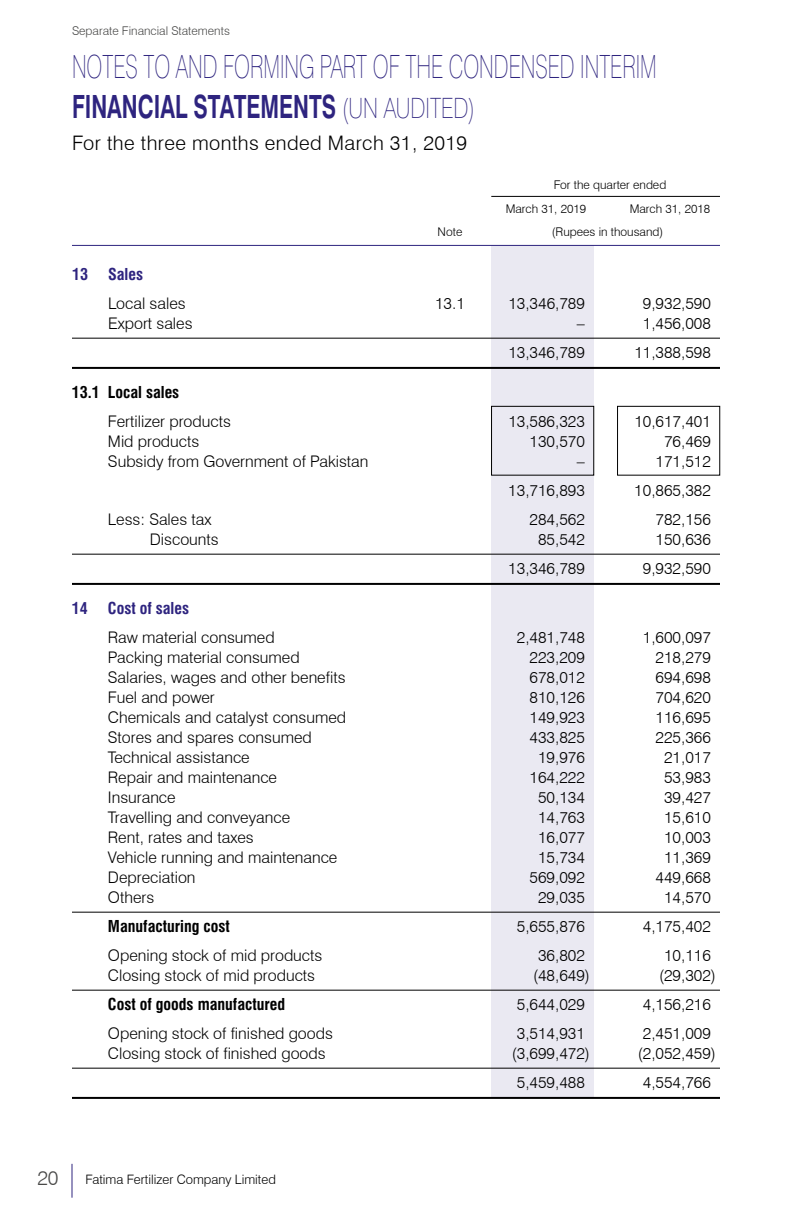
<style>
.page{position:relative;width:792px;height:1224px;background:#fff}
.page>*{position:absolute;margin:0;border:0;box-sizing:border-box;transform-origin:0 0}
.t1{font:100 32px/40px "Swiss 721 BT";color:#2e247f;scale:.67 1}
.t2{font:300 20px "Swiss 721 BT";letter-spacing:.02em;color:#000}
.t3{font:300 20px "Swiss 721 BT";color:#494948}
.t4{font:300 16px "Swiss 721 BT";color:#000}
.t5{font:700 condensed 16px "Swiss 721 BT";color:#000}
.t6{font:700 condensed 16px "Swiss 721 BT";color:#2e247f}
.t7{font:300 13px "Swiss 721 BT";color:#000}
.t8{font:300 12px/23.4px "Swiss 721 BT";color:#000}
.t9{font:300 12px "Swiss 721 BT";color:#494948}
.s1{font-weight:700}
.s2{font-size:28px}
</style>
<div class="page">
<hr style="left:72px;top:1164px;width:1px;height:34px;background:#2e247f">
<div style="left:491px;top:245px;width:103px;height:853px;background:#eae9f2"></div>
<hr style="left:72px;top:245px;width:648px;height:1px;background:#2e247f">
<hr style="left:72px;top:338px;width:648px;height:1px;background:#000">
<hr style="left:72px;top:367px;width:648px;height:2px;background:#000">
<hr style="left:72px;top:554px;width:648px;height:1px;background:#000">
<hr style="left:72px;top:583px;width:648px;height:2px;background:#000">
<hr style="left:72px;top:912px;width:648px;height:1px;background:#000">
<hr style="left:72px;top:990px;width:648px;height:1px;background:#000">
<hr style="left:72px;top:1068px;width:648px;height:1px;background:#000">
<hr style="left:72px;top:1097px;width:648px;height:2px;background:#000">
<hr style="left:491px;top:196px;width:229px;height:1px;background:#000">
<div style="left:617px;top:406px;width:103px;height:69px;border:1px solid #000"></div>
<div style="left:491px;top:406px;width:103px;height:69px;border:1px solid #000"></div>
<p class="t9" style="left:72px;top:24px;width:159px">Separate Financial Statements</p>
<h1 class="t1" style="left:72px;top:47px;width:874px">NOTES TO AND FORMING PART OF THE CONDENSED INTERIM<br><span class="s1">FINANCIAL STATEMENTS</span> <span class="s2">(UN AUDITED)</span></h1>
<p class="t2" style="left:72px;top:130px;width:397px">For the three months ended March 31, 2019</p>
<p class="t8" style="left:506px;top:173px;width:162px;text-indent:48px">For the quarter ended<br>March 31, 2019</p>
<p class="t8" style="left:630px;top:196px;width:82px">March 31, 2018</p>
<p class="t8" style="left:438px;top:220px;width:26px">Note</p>
<p class="t8" style="left:552px;top:220px;width:113px">(Rupees in thousand)</p>
<p class="t6" style="left:72px;top:265px;width:17px">13</p>
<p class="t6" style="left:108px;top:265px;width:37px">Sales</p>
<p class="t4" style="left:108px;top:294px;width:79px">Local sales</p>
<p class="t4" style="left:435px;top:294px;width:31px">13.1</p>
<p class="t4" style="left:508px;top:294px;width:78px">13,346,789</p>
<p class="t4" style="left:643px;top:294px;width:70px">9,932,590</p>
<p class="t4" style="left:108px;top:314px;width:86px">Export sales</p>
<p class="t4" style="left:577px;top:314px;width:9px">–</p>
<p class="t4" style="left:643px;top:314px;width:70px">1,456,008</p>
<p class="t4" style="left:508px;top:342px;width:78px">13,346,789</p>
<p class="t4" style="left:634px;top:342px;width:78px">11,388,598</p>
<p class="t5" style="left:72px;top:382px;width:109px">13.1 Local sales</p>
<p class="t4" style="left:108px;top:411px;width:124px">Fertilizer products</p>
<p class="t4" style="left:508px;top:411px;width:78px">13,586,323</p>
<p class="t4" style="left:634px;top:411px;width:78px">10,617,401</p>
<p class="t4" style="left:108px;top:431px;width:93px">Mid products</p>
<p class="t4" style="left:530px;top:431px;width:57px">130,570</p>
<p class="t4" style="left:664px;top:431px;width:48px">76,469</p>
<p class="t4" style="left:108px;top:451px;width:262px">Subsidy from Government of Pakistan</p>
<p class="t4" style="left:577px;top:451px;width:9px">–</p>
<p class="t4" style="left:656px;top:451px;width:57px">171,512</p>
<p class="t4" style="left:508px;top:480px;width:78px">13,716,893</p>
<p class="t4" style="left:634px;top:480px;width:78px">10,865,382</p>
<p class="t4" style="left:108px;top:509px;width:105px">Less: Sales tax</p>
<p class="t4" style="left:530px;top:509px;width:57px">284,562</p>
<p class="t4" style="left:656px;top:509px;width:57px">782,156</p>
<p class="t4" style="left:150px;top:529px;width:70px">Discounts</p>
<p class="t4" style="left:538px;top:529px;width:48px">85,542</p>
<p class="t4" style="left:656px;top:529px;width:57px">150,636</p>
<p class="t4" style="left:508px;top:558px;width:78px">13,346,789</p>
<p class="t4" style="left:643px;top:558px;width:70px">9,932,590</p>
<p class="t6" style="left:72px;top:598px;width:17px">14</p>
<p class="t6" style="left:108px;top:598px;width:83px">Cost of sales</p>
<p class="t4" style="left:108px;top:627px;width:168px">Raw material consumed</p>
<p class="t4" style="left:517px;top:627px;width:70px">2,481,748</p>
<p class="t4" style="left:643px;top:627px;width:70px">1,600,097</p>
<p class="t4" style="left:108px;top:647px;width:193px">Packing material consumed</p>
<p class="t4" style="left:530px;top:647px;width:57px">223,209</p>
<p class="t4" style="left:656px;top:647px;width:57px">218,279</p>
<p class="t4" style="left:108px;top:667px;width:239px">Salaries, wages and other benefits</p>
<p class="t4" style="left:530px;top:667px;width:57px">678,012</p>
<p class="t4" style="left:656px;top:667px;width:57px">694,698</p>
<p class="t4" style="left:108px;top:687px;width:108px">Fuel and power</p>
<p class="t4" style="left:530px;top:687px;width:57px">810,126</p>
<p class="t4" style="left:656px;top:687px;width:57px">704,620</p>
<p class="t4" style="left:108px;top:707px;width:240px">Chemicals and catalyst consumed</p>
<p class="t4" style="left:530px;top:707px;width:57px">149,923</p>
<p class="t4" style="left:656px;top:707px;width:57px">116,695</p>
<p class="t4" style="left:108px;top:727px;width:205px">Stores and spares consumed</p>
<p class="t4" style="left:530px;top:727px;width:57px">433,825</p>
<p class="t4" style="left:656px;top:727px;width:57px">225,366</p>
<p class="t4" style="left:108px;top:747px;width:143px">Technical assistance</p>
<p class="t4" style="left:538px;top:747px;width:48px">19,976</p>
<p class="t4" style="left:664px;top:747px;width:48px">21,017</p>
<p class="t4" style="left:108px;top:767px;width:171px">Repair and maintenance</p>
<p class="t4" style="left:530px;top:767px;width:57px">164,222</p>
<p class="t4" style="left:664px;top:767px;width:48px">53,983</p>
<p class="t4" style="left:108px;top:787px;width:69px">Insurance</p>
<p class="t4" style="left:538px;top:787px;width:48px">50,134</p>
<p class="t4" style="left:664px;top:787px;width:48px">39,427</p>
<p class="t4" style="left:108px;top:807px;width:184px">Travelling and conveyance</p>
<p class="t4" style="left:538px;top:807px;width:48px">14,763</p>
<p class="t4" style="left:664px;top:807px;width:48px">15,610</p>
<p class="t4" style="left:108px;top:827px;width:147px">Rent, rates and taxes</p>
<p class="t4" style="left:538px;top:827px;width:48px">16,077</p>
<p class="t4" style="left:664px;top:827px;width:48px">10,003</p>
<p class="t4" style="left:108px;top:847px;width:231px">Vehicle running and maintenance</p>
<p class="t4" style="left:538px;top:847px;width:48px">15,734</p>
<p class="t4" style="left:664px;top:847px;width:48px">11,369</p>
<p class="t4" style="left:108px;top:867px;width:89px">Depreciation</p>
<p class="t4" style="left:530px;top:867px;width:57px">569,092</p>
<p class="t4" style="left:656px;top:867px;width:57px">449,668</p>
<p class="t4" style="left:108px;top:887px;width:48px">Others</p>
<p class="t4" style="left:538px;top:887px;width:48px">29,035</p>
<p class="t4" style="left:664px;top:887px;width:48px">14,570</p>
<p class="t5" style="left:108px;top:916px;width:123px">Manufacturing cost</p>
<p class="t4" style="left:517px;top:916px;width:70px">5,655,876</p>
<p class="t4" style="left:643px;top:916px;width:70px">4,175,402</p>
<p class="t4" style="left:108px;top:945px;width:216px">Opening stock of mid products</p>
<p class="t4" style="left:538px;top:945px;width:48px">36,802</p>
<p class="t4" style="left:664px;top:945px;width:48px">10,116</p>
<p class="t4" style="left:108px;top:965px;width:209px">Closing stock of mid products</p>
<p class="t4" style="left:533px;top:965px;width:58px">(48,649)</p>
<p class="t4" style="left:659px;top:965px;width:58px">(29,302)</p>
<p class="t5" style="left:108px;top:994px;width:179px">Cost of goods manufactured</p>
<p class="t4" style="left:517px;top:994px;width:70px">5,644,029</p>
<p class="t4" style="left:643px;top:994px;width:70px">4,156,216</p>
<p class="t4" style="left:108px;top:1023px;width:227px">Opening stock of finished goods</p>
<p class="t4" style="left:517px;top:1023px;width:70px">3,514,931</p>
<p class="t4" style="left:643px;top:1023px;width:70px">2,451,009</p>
<p class="t4" style="left:108px;top:1043px;width:219px">Closing stock of finished goods</p>
<p class="t4" style="left:512px;top:1043px;width:80px">(3,699,472)</p>
<p class="t4" style="left:638px;top:1043px;width:80px">(2,052,459)</p>
<p class="t4" style="left:517px;top:1072px;width:70px">5,459,488</p>
<p class="t4" style="left:643px;top:1072px;width:70px">4,554,766</p>
<p class="t3" style="left:37px;top:1166px;width:23px">20</p>
<p class="t7" style="left:85px;top:1171px;width:192px">Fatima Fertilizer Company Limited</p>
</div>
